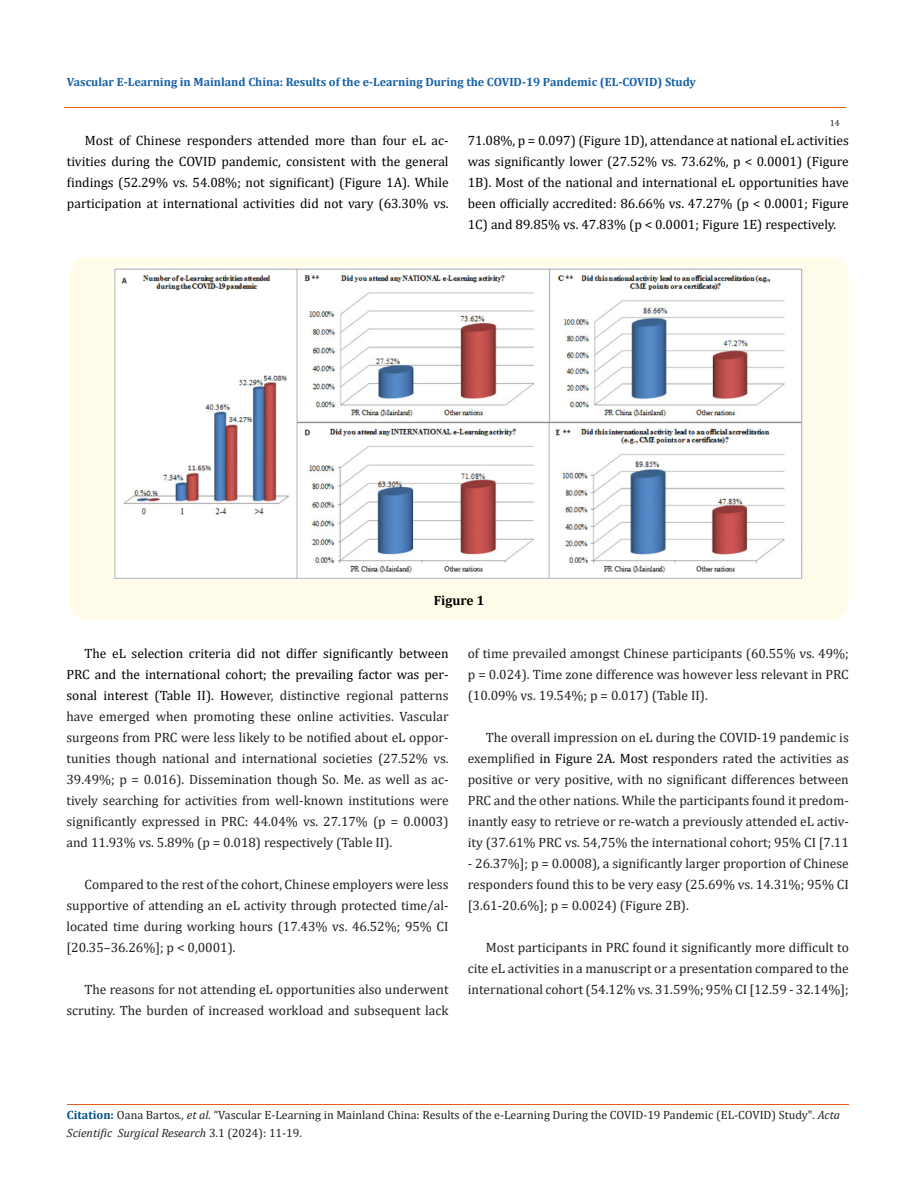
<style>
.page{position:relative;width:917px;height:1188px;background:#fff}
.page>*{position:absolute;margin:0;border:0;box-sizing:border-box;transform-origin:0 0}
.t1{font:13.5px/21px "Cambria";color:#231f20;text-align:justify}
.t2{font:13.5px/21px "Cambria";color:#000;text-align:justify}
.t3{font:700 13.5px "Cambria";color:#000}
.t4{font:12px/18px "Cambria";color:#231f20}
.t5{font:700 12px "Cambria";color:#1560a6}
.t6{font:9px "Cambria";color:#231f20}
.s1{color:#000}
.s2{font-weight:700;color:#035089}
.s3{font-style:italic}
</style>
<div class="page">
<div style="left:69px;top:257px;width:779px;height:363px;background:#fffde9;border-radius:18px"></div>
<img style="left:113px;top:267px;width:689px;height:312px">
<hr style="left:64px;top:108px;width:781px;height:1px;background:#e05d1a">
<hr style="left:67px;top:1104px;width:781px;height:1px;background:#e05d1a">
<p class="t5" style="left:67px;top:73px;width:630px">Vascular E-Learning in Mainland China: Results of the e-Learning During the COVID-19 Pandemic (EL-COVID) Study</p>
<p class="t6" style="left:829px;top:118px;width:11px">14</p>
<p class="t2" style="left:67px;top:130px;width:383px;text-indent:18px">Most of Chinese responders attended more than four eL ac&shy;tivities during the COVID pandemic, consistent with the general findings (52.29% vs. 54.08%; not significant) (Figure 1A). While participation at international activities did not vary (63.30% vs.</p>
<p class="t2" style="left:468px;top:130px;width:382px">71.08%, p = 0.097) (Figure 1D), attendance at national eL activities was significantly lower (27.52% vs. 73.62%, p &lt; 0.0001) (Figure 1B). Most of the national and international eL opportunities have been officially accredited: 86.66% vs. 47.27% (p &lt; 0.0001; Figure 1C) and 89.85% vs. 47.83% (p &lt; 0.0001; Figure 1E) respectively.</p>
<p class="t3" style="left:433px;top:590px;width:52px">Figure 1</p>
<p class="t1" style="left:66px;top:642px;width:383px;text-indent:18px"><span class="s1">The eL selection criteria did not differ significantly between PRC and the international cohort; the prevailing factor was per&shy;sonal interest (Table II). Howe</span>ver, distinctive regional patterns have emerged when promoting these online activities. Vascular surgeons from PRC were less likely to be notified about eL oppor&shy;tunities though national and international societies (27.52% vs.<br>39.49%; p = 0.016). Dissemination though So. Me. as well as ac&shy;tively searching for activities from well-known institutions were significantly expressed in PRC: 44.04% vs. 27.17% (p = 0.0003) and 11.93% vs. 5.89% (p = 0.018) respectively (Table II).</p>
<p class="t1" style="left:66px;top:873px;width:383px;text-indent:18px">Compared to the rest of the cohort, Chinese employers were less supportive of attending an eL activity through protected time/al&shy;located time during working hours (17.43% vs. 46.52%; 95% CI [20.35–36.26%]; p &lt; 0,0001).</p>
<p class="t1" style="left:66px;top:978px;width:383px;text-align:right">The reasons for not attending eL opportunities also underwent scrutiny. The burden of increased workload and subsequent lack</p>
<p class="t1" style="left:468px;top:642px;width:382px">of time prevailed amongst Chinese participants (60.55% vs. 49%; p = 0.024). Time zone difference was however less relevant in PRC (10.09% vs. 19.54%; p = 0.017) (Table II).</p>
<p class="t1" style="left:468px;top:726px;width:382px;text-indent:18px">The overall impression on eL during the COVID-19 pandemic is exemplified <span class="s1">in Figure 2A. Most re</span>sponders rated the activities as positive or very positive, with no significant differences between PRC and the other nations. While the participants found it predom&shy;inantly easy to retrieve or re-watch a previously attended eL activ&shy;ity (37.61% PRC vs. 54,75% the international cohort; 95% CI [7.11</p>
<p class="t1" style="left:468px;top:852px;width:382px">- 26.37%]; p = 0.0008), a significantly larger proportion of Chinese responders found this to be very easy (25.69% vs. 14.31%; 95% CI [3.61-20.6%]; p = 0.0024) (Figure 2B).</p>
<p class="t1" style="left:468px;top:936px;width:382px;text-indent:18px">Most participants in PRC found it significantly more difficult to cite eL activities in a manuscript or a presentation compared to the international cohort (54.12% vs. 31.59%; 95% CI [12.59 - 32.14%];</p>
<p class="t4" style="left:67px;top:1106px;width:774px"><span class="s2">Citation:</span> Oana Bartos<span class="s3">., et al.</span> “Vascular E-Learning in Mainland China: Results of the e-Learning During the COVID-19 Pandemic (EL-COVID) Study". <span class="s3">Acta<br>Scientific Surgical Research</span> 3.1 (2024): 11-19.</p>
</div>
